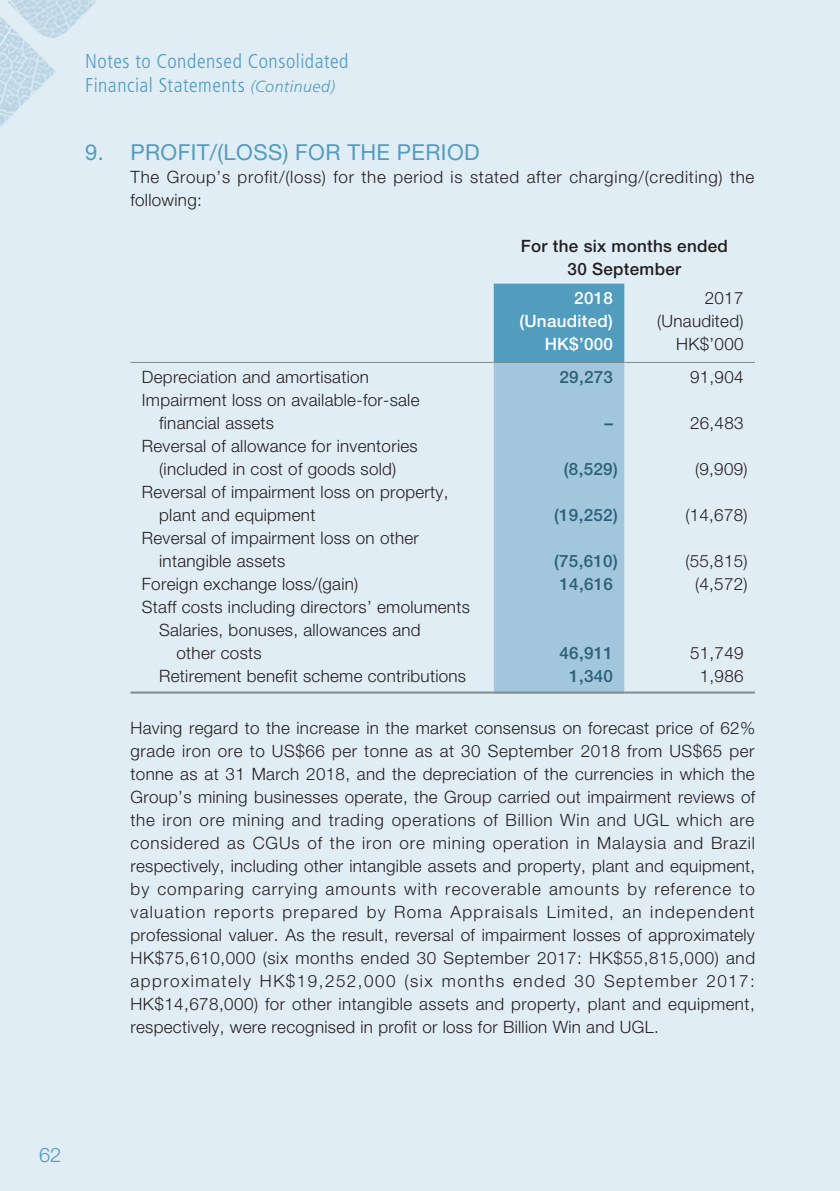
<style>
.page{position:relative;width:840px;height:1191px;background:#fff}
.page>*{position:absolute;margin:0;border:0;box-sizing:border-box;transform-origin:0 0}
._01_H1{font:22px "Helvetica Neue LT Std";letter-spacing:.015em;color:#529cbe}
.t1{font:300 condensed 20px/24px "Frutiger LT Std";letter-spacing:.025em;color:#529cbe}
.t2{font:300 20px "Helvetica Neue LT Std";color:#529cbe}
._00_txt{font:300 17px/23px "Helvetica Neue LT Std";letter-spacing:.04em;color:#231f20}
._50_Table_txt{font:300 17px "Helvetica Neue LT Std";letter-spacing:.015em;color:#231f20}
._50_Table_txt-2{font:500 17px "Helvetica Neue LT Std";letter-spacing:.015em;color:#2c6179}
._50_Table_txt-3{font:500 17px "Helvetica Neue LT Std";letter-spacing:.015em;color:#231f20}
._50_Table_txt-4{font:500 17px "Helvetica Neue LT Std";letter-spacing:.015em;color:#fff}
.s1{font-style:italic;font-stretch:normal;font-size:16px}
</style>
<div class="page">
<div style="left:828px;top:0;width:11px;height:1191px;background:#e1edf4"></div>
<div style="left:493px;top:284px;width:131px;height:78px;background:#529cbe"></div>
<div style="left:493px;top:363px;width:131px;height:328px;background:#a2c6db"></div>
<hr style="left:130px;top:362px;width:363px;height:1px;background:#7e8990">
<hr style="left:493px;top:362px;width:131px;height:1px;background:#7e8990">
<hr style="left:624px;top:362px;width:130px;height:1px;background:#7e8990">
<hr style="left:130px;top:691px;width:363px;height:2px;background:#7e8990">
<hr style="left:493px;top:691px;width:131px;height:2px;background:#7e8990">
<hr style="left:624px;top:691px;width:130px;height:2px;background:#7e8990">
<p class="t1" style="left:85px;top:50px;width:265px">Notes to Condensed Consolidated<br>Financial Statements <span class="s1">(Continued)</span></p>
<p class="_01_H1" style="left:85px;top:139px;width:396px">9. PROFIT/(LOSS) FOR THE PERIOD</p>
<p class="_00_txt" style="left:130px;top:165px;width:625px">The Group’s profit/(loss) for the period is stated after charging/(crediting) the following:</p>
<p class="_50_Table_txt-3" style="left:520px;top:236px;width:208px">For the six months ended</p>
<p class="_50_Table_txt-3" style="left:567px;top:259px;width:115px">30 September</p>
<p class="_50_Table_txt-4" style="left:574px;top:287px;width:40px">2018</p>
<p class="_50_Table_txt" style="left:704px;top:287px;width:40px">2017</p>
<p class="_50_Table_txt-4" style="left:519px;top:310px;width:95px">(Unaudited)</p>
<p class="_50_Table_txt" style="left:656px;top:310px;width:88px">(Unaudited)</p>
<p class="_50_Table_txt-4" style="left:544px;top:333px;width:70px">HK$’000</p>
<p class="_50_Table_txt" style="left:675px;top:333px;width:69px">HK$’000</p>
<p class="_50_Table_txt" style="left:142px;top:366px;width:228px">Depreciation and amortisation</p>
<p class="_50_Table_txt-2" style="left:559px;top:367px;width:55px">29,273</p>
<p class="_50_Table_txt" style="left:689px;top:366px;width:55px">91,904</p>
<p class="_50_Table_txt" style="left:142px;top:389px;width:279px">Impairment loss on available-for-sale</p>
<p class="_50_Table_txt" style="left:159px;top:412px;width:116px">financial assets</p>
<p class="_50_Table_txt-2" style="left:604px;top:413px;width:10px">–</p>
<p class="_50_Table_txt" style="left:689px;top:412px;width:55px">26,483</p>
<p class="_50_Table_txt" style="left:142px;top:435px;width:277px">Reversal of allowance for inventories</p>
<p class="_50_Table_txt" style="left:159px;top:458px;width:238px">(included in cost of goods sold)</p>
<p class="_50_Table_txt-2" style="left:563px;top:459px;width:55px">(8,529)</p>
<p class="_50_Table_txt" style="left:694px;top:458px;width:54px">(9,909)</p>
<p class="_50_Table_txt" style="left:142px;top:481px;width:308px">Reversal of impairment loss on property,</p>
<p class="_50_Table_txt" style="left:159px;top:504px;width:158px">plant and equipment</p>
<p class="_50_Table_txt-2" style="left:554px;top:505px;width:65px">(19,252)</p>
<p class="_50_Table_txt" style="left:685px;top:504px;width:64px">(14,678)</p>
<p class="_50_Table_txt" style="left:142px;top:527px;width:278px">Reversal of impairment loss on other</p>
<p class="_50_Table_txt" style="left:159px;top:550px;width:128px">intangible assets</p>
<p class="_50_Table_txt-2" style="left:554px;top:551px;width:65px">(75,610)</p>
<p class="_50_Table_txt" style="left:685px;top:550px;width:64px">(55,815)</p>
<p class="_50_Table_txt" style="left:142px;top:573px;width:218px">Foreign exchange loss/(gain)</p>
<p class="_50_Table_txt-2" style="left:559px;top:574px;width:55px">14,616</p>
<p class="_50_Table_txt" style="left:694px;top:573px;width:54px">(4,572)</p>
<p class="_50_Table_txt" style="left:142px;top:596px;width:329px">Staff costs including directors’ emoluments</p>
<p class="_50_Table_txt" style="left:159px;top:619px;width:263px">Salaries, bonuses, allowances and</p>
<p class="_50_Table_txt" style="left:176px;top:642px;width:87px">other costs</p>
<p class="_50_Table_txt-2" style="left:559px;top:643px;width:55px">46,911</p>
<p class="_50_Table_txt" style="left:689px;top:642px;width:55px">51,749</p>
<p class="_50_Table_txt" style="left:159px;top:665px;width:308px">Retirement benefit scheme contributions</p>
<p class="_50_Table_txt-2" style="left:569px;top:666px;width:45px">1,340</p>
<p class="_50_Table_txt" style="left:699px;top:665px;width:45px">1,986</p>
<p class="_00_txt" style="left:130px;top:716px;width:626px;text-align:justify">Having regard to the increase in the market consensus on forecast price of 62% grade iron ore to US$66 per tonne as at 30 September 2018 from US$65 per tonne as at 31 March 2018, and the depreciation of the currencies in which the Group’s mining businesses operate, the Group carried out impairment reviews of the iron ore mining and trading operations of Billion Win and UGL which are considered as CGUs of the iron ore mining operation in Malaysia and Brazil respectively, including other intangible assets and property, plant and equipment, by comparing carrying amounts with recoverable amounts by reference to valuation reports prepared by Roma Appraisals Limited, an independent professional valuer. As the result, reversal of impairment losses of approximately HK$75,610,000 (six months ended 30 September 2017: HK$55,815,000) and approximately HK$19,252,000 (six months ended 30 September 2017:<br>HK$14,678,000) for other intangible assets and property, plant and equipment, respectively, were recognised in profit or loss for Billion Win and UGL.</p>
<p class="t2" style="left:39px;top:1142px;width:24px">62</p>
</div>
